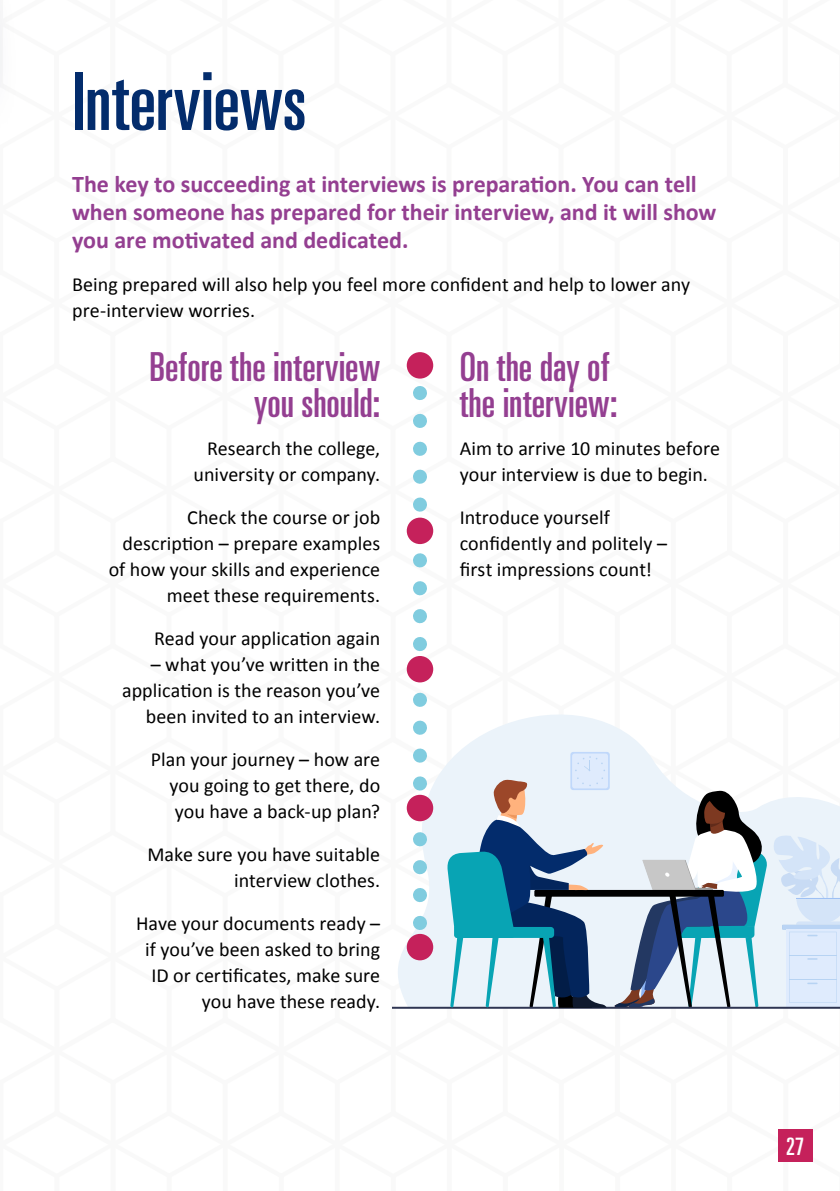
<style>
.page{position:relative;width:840px;height:1191px;background:#fff}
.page>*{position:absolute;margin:0;border:0;box-sizing:border-box;transform-origin:0 0}
.t1{font:80px "Univers LT Pro Ult Cond";color:#032c6c}
.t2{font:40px/36px "Univers LT Pro Ult Cond";color:#943f91;text-align:right}
.t3{font:700 24px/28px "Calibri";color:#943f91}
.t4{font:24px "Univers LT Pro Ult Cond";color:#fff}
.t5{font:20px/26px "Calibri";color:#000;text-align:right}
</style>
<div class="page">
<svg style="left:392px;top:352px;width:447px;height:810px"></svg>
<div style="left:406px;top:352px;width:27px;height:26px;background:#c5215b;border-radius:50%"></div>
<div style="left:406px;top:517px;width:27px;height:27px;background:#c5215b;border-radius:50%"></div>
<div style="left:406px;top:656px;width:27px;height:26px;background:#c5215b;border-radius:50%"></div>
<div style="left:406px;top:795px;width:27px;height:26px;background:#c5215b;border-radius:50%"></div>
<div style="left:406px;top:934px;width:27px;height:26px;background:#c5215b;border-radius:50%"></div>
<div style="left:777px;top:1129px;width:35px;height:32px;background:#c5215b"></div>
<h1 class="t1" style="left:72px;top:46px;width:236px">Interviews</h1>
<p class="t3" style="left:72px;top:169px;width:645px">The key to succeeding at interviews is preparation. You can tell when someone has prepared for their interview, and it will show you are motivated and dedicated.</p>
<p class="t5" style="left:72px;top:270px;width:619px;text-align:left">Being prepared will also help you feel more confident and help to lower any pre‑interview worries.</p>
<h2 class="t2" style="left:149px;top:347px;width:232px">Before the interview you should:</h2>
<p class="t5" style="left:193px;top:434px;width:188px">Research the college, university or company.</p>
<p class="t5" style="left:109px;top:503px;width:273px">Check the course or job description – prepare examples of how your skills and experience meet these requirements.</p>
<p class="t5" style="left:154px;top:624px;width:227px">Read your application again</p>
<p class="t5" style="left:122px;top:650px;width:259px">– what you’ve written in the application is the reason you’ve been invited to an interview.</p>
<p class="t5" style="left:169px;top:745px;width:212px;text-align:justify;text-indent:-19px">Plan your journey – how are you going to get there, do you have a back-up plan?</p>
<p class="t5" style="left:147px;top:840px;width:234px">Make sure you have suitable interview clothes.</p>
<p class="t5" style="left:136px;top:909px;width:245px">Have your documents ready – if you’ve been asked to bring<br>ID or certificates, make sure you have these ready.</p>
<h2 class="t2" style="left:459px;top:347px;width:159px;text-align:left">On the day of the interview:</h2>
<p class="t5" style="left:459px;top:434px;width:262px;text-align:left">Aim to arrive 10 minutes before your interview is due to begin.</p>
<p class="t5" style="left:459px;top:503px;width:209px;text-align:left">Introduce yourself confidently and politely – first impressions count!</p>
<p class="t4" style="left:785px;top:1130px;width:20px">27</p>
</div>
